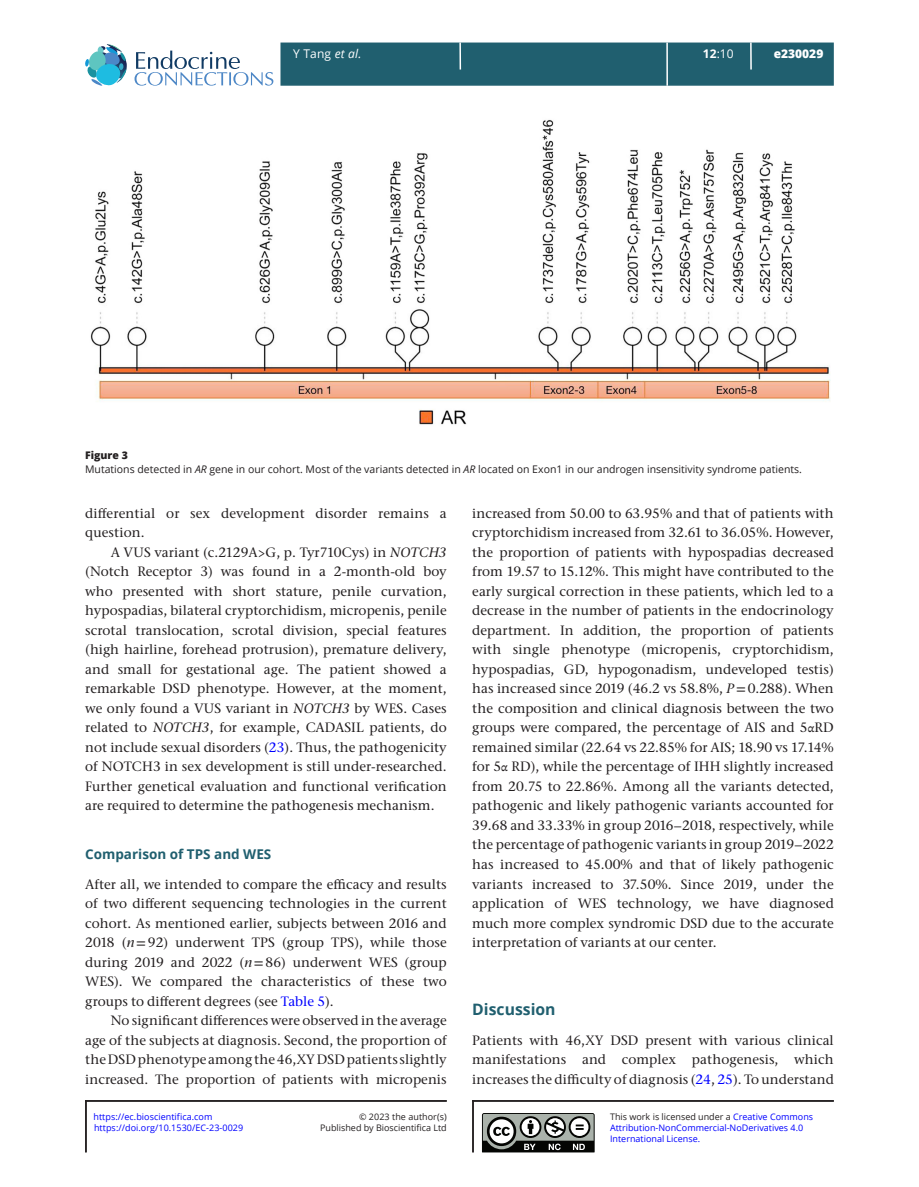
<style>
.page{position:relative;width:919px;height:1187px;background:#fff}
.page>*{position:absolute;margin:0;border:0;box-sizing:border-box;transform-origin:0 0}
.t1{font:700 15.75px "Open Sans";color:#205f6f}
.TXI{font:500 13.5px/19.5px "Stone Serif ITC Pro";letter-spacing:.005em;color:#231f20;text-align:justify}
.TXT{font:500 13.5px/19.5px "Stone Serif ITC Pro";letter-spacing:.005em;color:#231f20;text-align:justify}
.t2{font:700 13.5px "Open Sans";color:#205f6f}
.t3{font:12px "Open Sans";letter-spacing:.015em;color:#fff}
.t4{font:800 12px "Open Sans";color:#fff}
.FC{font:10.5px "Open Sans";color:#231f20}
.FC-2{font:800 10.5px "Open Sans";color:#231f20}
.t5{font:9px/11.2px "Open Sans";color:#00f}
.t6{font:9px/11.6px "Open Sans";color:#231f20;text-align:right}
.s1{font-style:italic}
.s2{font-weight:700}
.s3{color:#00f}
.s4{font-family:"STIX Two Text"}
.s5{font-family:"STIX Two Text";font-size:12px}
.s6{font-family:"STIX Two Math";font-weight:400;font-size:12px}
.s7{color:#231f20}
</style>
<div class="page">
<div style="left:280px;top:43px;width:553px;height:43px;background:#205f6f;border:2px solid #205f6f"></div>
<svg style="left:750px;top:43px;width:1px;height:27px"></svg>
<hr style="left:459px;top:43px;width:2px;height:27px;background:#fff">
<svg style="left:134px;top:51px;width:139px;height:35px"></svg>
<svg style="left:85px;top:44px;width:42px;height:42px"></svg>
<hr style="left:666px;top:43px;width:2px;height:43px;background:#fff">
<img style="left:90px;top:120px;width:741px;height:305px">
<hr style="left:85px;top:1100px;width:361px;height:1px;background:#231f20">
<hr style="left:85px;top:1100px;width:2px;height:52px;background:#231f20">
<hr style="left:472px;top:1100px;width:361px;height:1px;background:#231f20">
<hr style="left:472px;top:1100px;width:1px;height:52px;background:#231f20">
<svg style="left:482px;top:1113px;width:113px;height:40px"></svg>
<p class="t3" style="left:293px;top:46px;width:70px">Y Tang <span class="s1">et al.</span></p>
<p class="t4" style="left:773px;top:45px;width:51px">e230029</p>
<p class="t3" style="left:703px;top:46px;width:32px"><span class="s2">12</span>:10</p>
<p class="FC-2" style="left:85px;top:447px;width:44px">Figure 3</p>
<p class="FC" style="left:85px;top:462px;width:718px">Mutations detected in <span class="s1">AR</span> gene in our cohort. Most of the variants detected in <span class="s1">AR</span> located on Exon1 in our androgen insensitivity syndrome patients.</p>
<p class="TXI" style="left:85px;top:503px;width:363px">differential or sex development disorder remains a question.</p>
<p class="TXI" style="left:85px;top:542px;width:363px;text-indent:26px">A VUS variant (c.2129A&gt;G, p. Tyr710Cys) in <span class="s1">NOTCH3 </span>(Notch Receptor 3) was found in a 2-month-old boy who presented with short stature, penile curvation, hypospadias, bilateral cryptorchidism, micropenis, penile scrotal translocation, scrotal division, special features (high hairline, forehead protrusion), premature delivery, and small for gestational age. The patient showed a remarkable DSD phenotype. However, at the moment, we only found a VUS variant in <span class="s1">NOTCH3</span> by WES. Cases related to <span class="s1">NOTCH3</span>, for example, CADASIL patients, do not include sexual disorders (<span class="s3">23</span>). Thus, the pathogenicity of NOTCH3 in sex development is still under-researched.<br>Further genetical evaluation and functional verification are required to determine the pathogenesis mechanism.</p>
<h2 class="t2" style="left:85px;top:844px;width:188px">Comparison of TPS and WES</h2>
<p class="TXT" style="left:85px;top:874px;width:363px">After all, we intended to compare the efficacy and results of two different sequencing technologies in the current cohort. As mentioned earlier, subjects between 2016 and 2018 (<span class="s1">n</span><span class="s4">=</span>92) underwent TPS (group TPS), while those during 2019 and 2022 (<span class="s1">n</span><span class="s4">=</span>86) underwent WES (group WES). We compared the characteristics of these two groups to different degrees (see <span class="s3">Table 5</span>).</p>
<p class="TXI" style="left:85px;top:1010px;width:363px;text-indent:26px">No significant differences were observed in the average age of the subjects at diagnosis. Second, the proportion of the DSD phenotype among the 46,XY DSD patients slightly increased. The proportion of patients with micropenis</p>
<p class="t5" style="left:93px;top:1110px;width:120px">https://ec.bioscientifica.com</p>
<p class="t6" style="left:320px;top:1110px;width:128px">© 2023 the author(s)<br>Published by Bioscientifica Ltd</p>
<p class="t5" style="left:94px;top:1122px;width:151px">https://doi.org/10.1530/EC-23-0029</p>
<p class="TXI" style="left:472px;top:503px;width:363px">increased from 50.00 to 63.95% and that of patients with cryptorchidism increased from 32.61 to 36.05%. However, the proportion of patients with hypospadias decreased from 19.57 to 15.12%. This might have contributed to the early surgical correction in these patients, which led to a decrease in the number of patients in the endocrinology department. In addition, the proportion of patients with single phenotype (micropenis, cryptorchidism, hypospadias, GD, hypogonadism, undeveloped testis) has increased since 2019 (46.2 vs 58.8%, <span class="s1">P</span><span class="s4">=</span>0.288). When the composition and clinical diagnosis between the two groups were compared, the percentage of AIS and 5<span class="s5">α</span>RD remained similar (22.64 vs 22.85% for AIS; 18.90 vs 17.14% for 5<span class="s5">α</span> RD), while the percentage of IHH slightly increased from 20.75 to 22.86%. Among all the variants detected, pathogenic and likely pathogenic variants accounted for 39.68 and 33.33% in group 2016<span class="s6">−</span>2018, respectively, while the percentage of pathogenic variants in group 2019<span class="s6">−</span>2022 has increased to 45.00% and that of likely pathogenic variants increased to 37.50%. Since 2019, under the application of WES technology, we have diagnosed much more complex syndromic DSD due to the accurate interpretation of variants at our center.</p>
<h1 class="t1" style="left:472px;top:998px;width:85px">Discussion</h1>
<p class="TXT" style="left:472px;top:1030px;width:363px">Patients with 46,XY DSD present with various clinical manifestations and complex pathogenesis, which increases the difficulty of diagnosis (<span class="s3">24</span>, <span class="s3">25</span>). To understand</p>
<p class="t5" style="left:610px;top:1110px;width:204px"><span class="s7">This work is licensed under a</span> Creative Commons<br>Attribution-NonCommercial-NoDerivatives 4.0<br>International License.</p>
</div>
